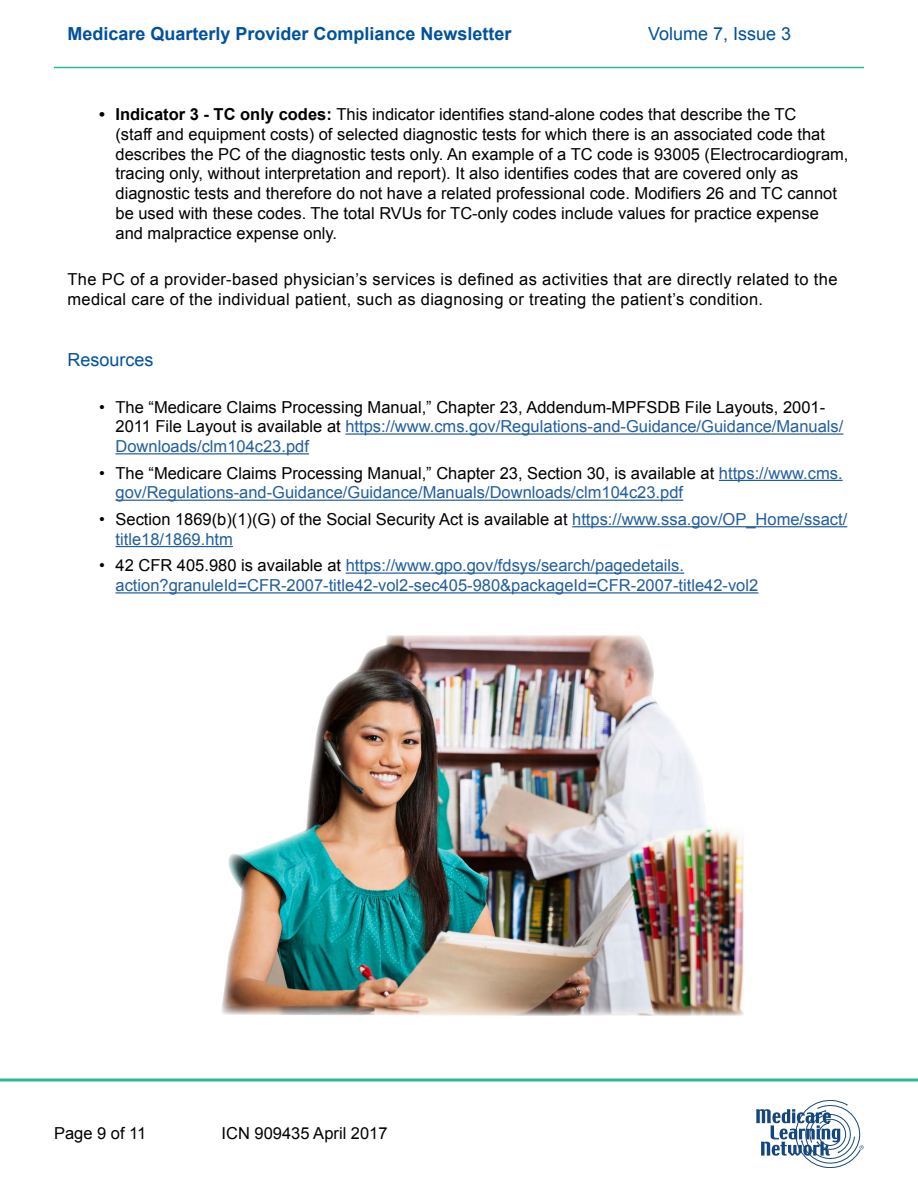
<style>
.page{position:relative;width:918px;height:1188px;background:#fff}
.page>*{position:absolute;margin:0;border:0;box-sizing:border-box;transform-origin:0 0}
.t1{font:700 18px "Arial";color:#00529c}
.t2{font:18px "Arial";color:#00529c}
.Paragraph_Text{font:16.5px/19.8px "Arial";color:#000}
.t3{font:16.5px/19.8px "Arial";color:#215e9e}
.Paragraph_Text-2{font:16.5px/19.8px "Arial";letter-spacing:.02em;color:#000}
.s1{font-weight:700}
.s2{color:#215e9e}
.s3{color:#000}
</style>
<div class="page">
<hr style="left:54px;top:67px;width:810px;height:1px;background:#2bb892">
<svg style="left:756px;top:1100px;width:108px;height:68px"></svg>
<svg style="left:0;top:1078px;width:918px;height:4px;background:#5fc9ad"></svg>
<hr style="left:345px;top:433px;width:498px;height:2px;background:#215e9e">
<hr style="left:116px;top:453px;width:193px;height:1px;background:#215e9e">
<hr style="left:719px;top:480px;width:124px;height:1px;background:#215e9e">
<hr style="left:116px;top:500px;width:567px;height:1px;background:#215e9e">
<hr style="left:572px;top:526px;width:275px;height:1px;background:#215e9e">
<hr style="left:116px;top:546px;width:117px;height:1px;background:#215e9e">
<hr style="left:346px;top:573px;width:338px;height:1px;background:#215e9e">
<hr style="left:116px;top:592px;width:642px;height:2px;background:#215e9e">
<img style="left:222px;top:635px;width:522px;height:381px">
<p class="t1" style="left:68px;top:22px;width:446px">Medicare Quarterly Provider Compliance Newsletter</p>
<p class="t2" style="left:648px;top:22px;width:145px">Volume 7, Issue 3</p>
<p class="Paragraph_Text" style="left:116px;top:104px;width:735px;text-indent:-16px"><span class="s1">• Indicator 3 - TC only codes:</span> This indicator identifies stand-alone codes that describe the TC<br>(staff and equipment costs) of selected diagnostic tests for which there is an associated code that describes the PC of the diagnostic tests only. An example of a TC code is 93005 (Electrocardiogram, tracing only, without interpretation and report). It also identifies codes that are covered only as diagnostic tests and therefore do not have a related professional code. Modifiers 26 and TC cannot be used with these codes. The total RVUs for TC-only codes include values for practice expense and malpractice expense only.</p>
<p class="Paragraph_Text-2" style="left:68px;top:270px;width:772px">The PC of a provider-based physician’s services is defined as activities that are directly related to the medical care of the individual patient, such as diagnosing or treating the patient’s condition.</p>
<h2 class="t2" style="left:68px;top:348px;width:88px">Resources</h2>
<p class="Paragraph_Text" style="left:116px;top:397px;width:729px;text-indent:-16px">• The “Medicare Claims Processing Manual,” Chapter 23, Addendum-MPFSDB File Layouts, 2001-<br>2011 File Layout is available at <span class="s2">https://www.cms.gov/Regulations-and-Guidance/Guidance/Manuals/<br>Downloads/clm104c23.pdf</span></p>
<p class="t3" style="left:116px;top:463px;width:729px;text-indent:-16px"><span class="s3">• The “Medicare Claims Processing Manual,” Chapter 23, Section 30, is available at</span> https://www.cms. gov/Regulations-and-Guidance/Guidance/Manuals/Downloads/clm104c23.pdf</p>
<p class="Paragraph_Text" style="left:116px;top:509px;width:733px;text-indent:-16px">• Section 1869(b)(1)(G) of the Social Security Act is available at <span class="s2">https://www.ssa.gov/OP_Home/ssact/ title18/1869.htm</span></p>
<p class="t3" style="left:116px;top:556px;width:644px;text-indent:-16px"><span class="s3">• 42 CFR 405.980 is available at</span> https://www.gpo.gov/fdsys/search/pagedetails. action?granuleId=CFR-2007-title42-vol2-sec405-980&amp;packageId=CFR-2007-title42-vol2</p>
<p class="Paragraph_Text" style="left:54px;top:1124px;width:94px">Page 9 of 11</p>
<p class="Paragraph_Text" style="left:222px;top:1124px;width:168px">ICN 909435 April 2017</p>
</div>
